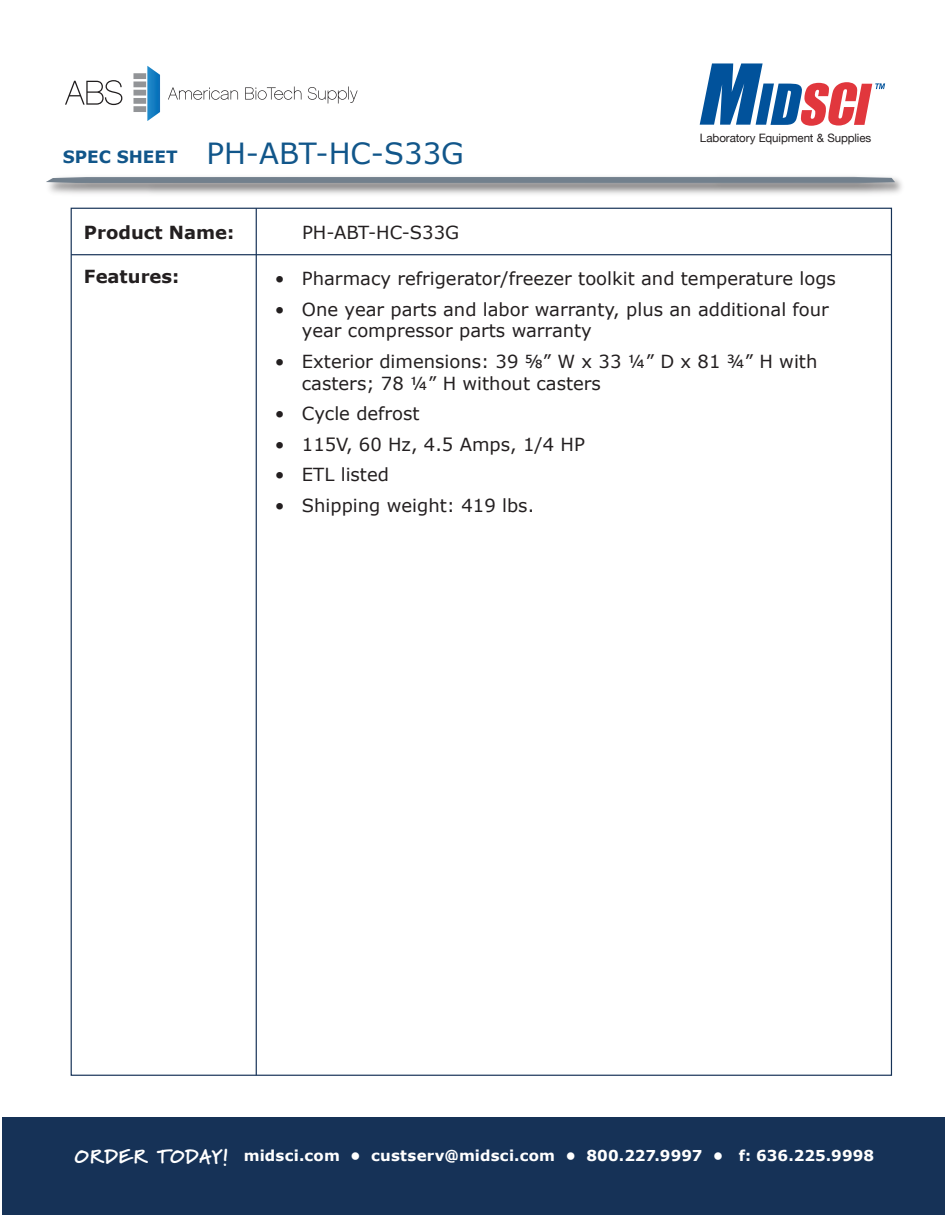
<style>
.page{position:relative;width:945px;height:1215px;background:#fff}
.page>*{position:absolute;margin:0;border:0;box-sizing:border-box;transform-origin:0 0}
.t1{font:29.1px "Verdana";color:#11568a}
.t2{font:18px/21.6px "Verdana";color:#231f20}
.t3{font:700 18px "Verdana";color:#231f20}
.t4{font:700 15px "Verdana";letter-spacing:.01em;color:#fff}
.t5{font:11.55px "Helvetica Neue";letter-spacing:-.01em;color:#231f20}
.s1{font-weight:700;font-size:16.95px}
.s2{font-family:"Marydale";font-weight:900;font-size:19.5px}
</style>
<div class="page">
<svg style="left:65px;top:80px;width:57px;height:25px"></svg>
<svg style="left:168px;top:87px;width:70px;height:13px"></svg>
<svg style="left:245px;top:87px;width:56px;height:13px"></svg>
<svg style="left:308px;top:87px;width:50px;height:17px"></svg>
<div style="left:133px;top:106px;width:13px;height:6px;background:#929497"></div>
<div style="left:133px;top:98px;width:13px;height:6px;background:#929497"></div>
<div style="left:133px;top:90px;width:13px;height:6px;background:#929497"></div>
<div style="left:133px;top:81px;width:13px;height:6px;background:#929497"></div>
<div style="left:133px;top:73px;width:13px;height:6px;background:#929497"></div>
<svg style="left:147px;top:66px;width:13px;height:55px"></svg>
<svg style="left:46px;top:177px;width:849px;height:6px;background:#76838f"></svg>
<div style="left:2px;top:1117px;width:943px;height:98px;background:#163257"></div>
<svg style="left:700px;top:63px;width:185px;height:63px"></svg>
<hr style="left:71px;top:254px;width:820px;height:1px;background:#163257">
<hr style="left:256px;top:208px;width:1px;height:867px;background:#163257">
<h1 class="t1" style="left:63px;top:134px;width:403px"><span class="s1">SPEC SHEET</span> PH-ABT-HC-S33G</h1>
<p class="t5" style="left:700px;top:130px;width:173px">Laboratory Equipment &amp; Supplies</p>
<p class="t3" style="left:84px;top:221px;width:152px">Product Name:</p>
<p class="t3" style="left:84px;top:265px;width:97px">Features:</p>
<p class="t2" style="left:302px;top:222px;width:158px">PH-ABT-HC-S33G</p>
<p class="t2" style="left:275px;top:268px;width:563px">• Pharmacy refrigerator/freezer toolkit and temperature logs</p>
<p class="t2" style="left:302px;top:299px;width:529px;text-indent:-27px">• One year parts and labor warranty, plus an additional four year compressor parts warranty</p>
<p class="t2" style="left:302px;top:351px;width:517px;text-indent:-27px">• Exterior dimensions: 39 ⅝” W x 33 ¼” D x 81 ¾” H with casters; 78 ¼” H without casters</p>
<p class="t2" style="left:275px;top:403px;width:146px">• Cycle defrost</p>
<p class="t2" style="left:275px;top:434px;width:311px">• 115V, 60 Hz, 4.5 Amps, 1/4 HP</p>
<p class="t2" style="left:275px;top:464px;width:116px">• ETL listed</p>
<p class="t2" style="left:275px;top:495px;width:261px">• Shipping weight: 419 lbs.</p>
<p class="t4" style="left:75px;top:1146px;width:801px"><span class="s2">ORDER TODAY!</span> midsci.com • custserv@midsci.com • 800.227.9997 • f: 636.225.9998</p>
</div>
